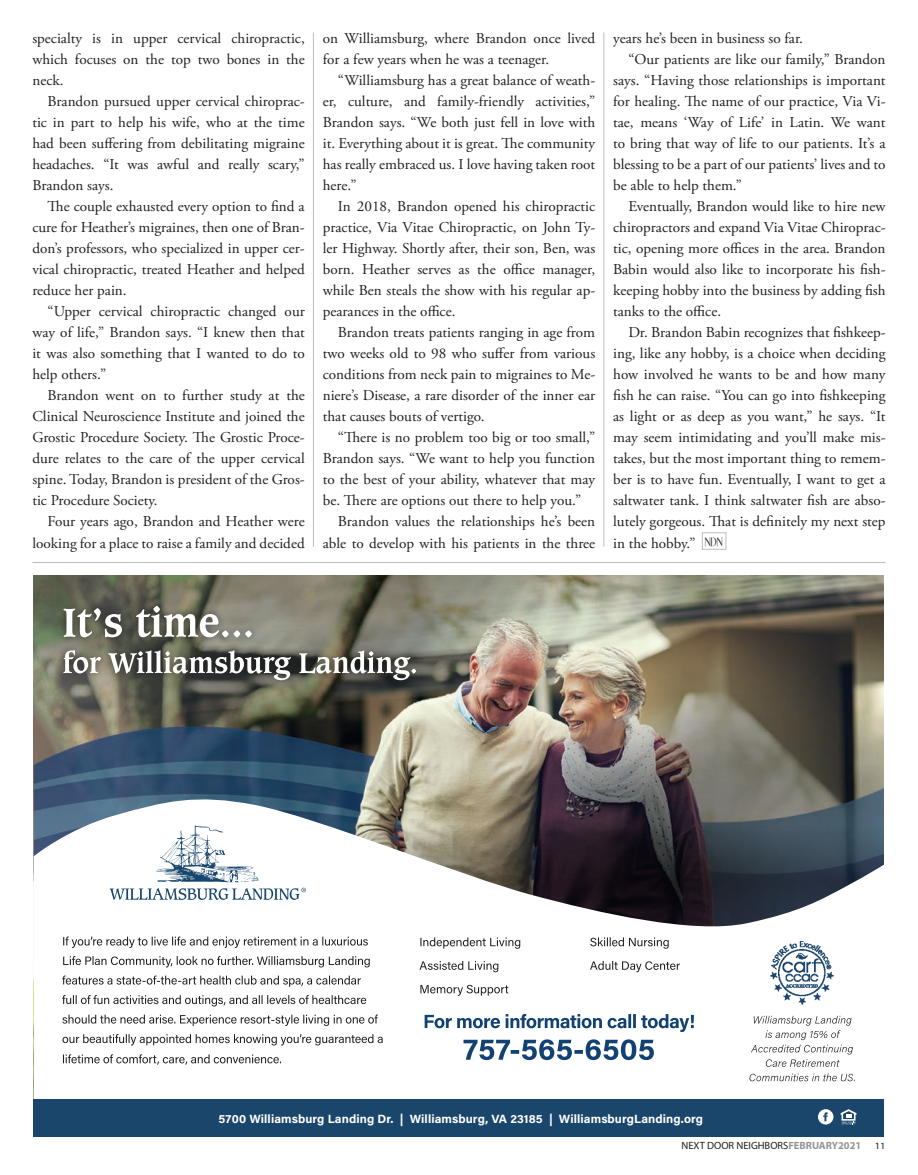
<style>
.page{position:relative;width:918px;height:1175px;background:#fff}
.page>*{position:absolute;margin:0;border:0;box-sizing:border-box;transform-origin:0 0}
.t1{font:15px/21px "Adobe Garamond Pro";color:#231f20;text-align:justify}
.t2{font:700 12px "Acumin Pro";letter-spacing:.01em;color:#fff}
.t3{font:10.5px "Myriad Pro";color:#231f20}
.t4{font:9.45px "Myriad Pro";color:#231f20;scale:1.11 1}
.s1{font-family:"Echelon";font-size:12px}
.s2{font-weight:700;color:#939598}
</style>
<div class="page">
<div style="left:702px;top:532px;width:24px;height:17px;border:1px solid #bcbdc0"></div>
<hr style="left:313px;top:32px;width:1px;height:515px;background:#bcbdc0">
<hr style="left:603px;top:32px;width:1px;height:515px;background:#bcbdc0">
<hr style="left:32px;top:562px;width:853px;height:1px;background:#bcbdc0">
<img style="left:34px;top:575px;width:850px;height:224px">
<svg style="left:199px;top:765px;width:685px;height:34px;background:#6b7070"></svg>
<svg style="left:34px;top:799px;width:850px;height:283px"></svg>
<svg style="left:110px;top:825px;width:196px;height:75px"></svg>
<div style="left:33px;top:1099px;width:851px;height:38px;background:#1b466b"></div>
<svg style="left:841px;top:1109px;width:15px;height:15px"></svg>
<svg style="left:590px;top:961px;width:90px;height:11px"></svg>
<svg style="left:590px;top:937px;width:79px;height:11px"></svg>
<svg style="left:420px;top:984px;width:88px;height:11px"></svg>
<svg style="left:420px;top:961px;width:78px;height:11px"></svg>
<svg style="left:420px;top:937px;width:100px;height:11px"></svg>
<svg style="left:63px;top:1054px;width:218px;height:10px"></svg>
<svg style="left:63px;top:1034px;width:320px;height:11px"></svg>
<svg style="left:62px;top:1014px;width:316px;height:12px"></svg>
<svg style="left:62px;top:995px;width:304px;height:11px"></svg>
<svg style="left:62px;top:975px;width:299px;height:11px"></svg>
<svg style="left:63px;top:956px;width:307px;height:11px"></svg>
<svg style="left:63px;top:936px;width:305px;height:12px"></svg>
<svg style="left:749px;top:1073px;width:106px;height:8px"></svg>
<svg style="left:751px;top:1015px;width:102px;height:51px"></svg>
<img style="left:771px;top:941px;width:63px;height:63px">
<div style="left:56px;top:642px;width:368px;height:46px;background:#231f20;opacity:.75"></div>
<svg style="left:63px;top:650px;width:353px;height:30px"></svg>
<div style="left:56px;top:598px;width:204px;height:47px;background:#231f20;opacity:.75"></div>
<svg style="left:63px;top:606px;width:189px;height:31px"></svg>
<svg style="left:818px;top:1109px;width:15px;height:15px"></svg>
<svg style="left:464px;top:1039px;width:190px;height:21px"></svg>
<svg style="left:425px;top:1013px;width:269px;height:19px"></svg>
<p class="t1" style="left:32px;top:29px;width:274px">specialty is in upper cervical chiropractic, which focuses on the top two bones in the neck.</p>
<p class="t1" style="left:32px;top:92px;width:274px;text-indent:15px">Brandon pursued upper cervical chiroprac&shy;tic in part to help his wife, who at the time had been suffering from debilitating migraine headaches. “It was awful and really scary,” Brandon says.</p>
<p class="t1" style="left:32px;top:197px;width:274px;text-indent:15px">The couple exhausted every option to find a cure for Heather’s migraines, then one of Bran&shy;don’s professors, who specialized in upper cer&shy;vical chiropractic, treated Heather and helped reduce her pain.</p>
<p class="t1" style="left:32px;top:302px;width:274px;text-indent:15px">“Upper cervical chiropractic changed our way of life,” Brandon says. “I knew then that it was also something that I wanted to do to help others.”</p>
<p class="t1" style="left:32px;top:386px;width:274px;text-indent:15px">Brandon went on to further study at the Clinical Neuroscience Institute and joined the Grostic Procedure Society. The Grostic Proce&shy;dure relates to the care of the upper cervical spine. Today, Brandon is president of the Gros&shy;tic Procedure Society.</p>
<p class="t1" style="left:32px;top:512px;width:274px;text-align:right">Four years ago, Brandon and Heather were looking for a place to raise a family and decided</p>
<p class="t1" style="left:323px;top:29px;width:274px">on Williamsburg, where Brandon once lived for a few years when he was a teenager.</p>
<p class="t1" style="left:323px;top:71px;width:274px;text-indent:15px">“Williamsburg has a great balance of weath&shy;er, culture, and family-friendly activities,” Brandon says. “We both just fell in love with it. Everything about it is great. The community has really embraced us. I love having taken root here.”</p>
<p class="t1" style="left:323px;top:197px;width:274px;text-indent:15px">In 2018, Brandon opened his chiropractic practice, Via Vitae Chiropractic, on John Ty&shy;ler Highway. Shortly after, their son, Ben, was born. Heather serves as the office manager, while Ben steals the show with his regular ap&shy;pearances in the office.</p>
<p class="t1" style="left:323px;top:323px;width:274px;text-indent:15px">Brandon treats patients ranging in age from two weeks old to 98 who suffer from various conditions from neck pain to migraines to Me&shy;niere’s Disease, a rare disorder of the inner ear that causes bouts of vertigo.</p>
<p class="t1" style="left:338px;top:428px;width:259px">“There is no problem too big or too small,”</p>
<p class="t1" style="left:323px;top:449px;width:274px">Brandon says. “We want to help you function</p>
<p class="t1" style="left:323px;top:470px;width:274px">to the best of your ability, whatever that may</p>
<p class="t1" style="left:323px;top:491px;width:260px">be. There are options out there to help you.”</p>
<p class="t1" style="left:338px;top:512px;width:259px">Brandon values the relationships he’s been</p>
<p class="t1" style="left:323px;top:533px;width:274px">able to develop with his patients in the three</p>
<p class="t1" style="left:613px;top:29px;width:191px">years he’s been in business so far.</p>
<p class="t1" style="left:628px;top:50px;width:259px">“Our patients are like our family,” Brandon</p>
<p class="t1" style="left:613px;top:71px;width:274px">says. “Having those relationships is important</p>
<p class="t1" style="left:613px;top:92px;width:274px">for healing. The name of our practice, Via Vi-</p>
<p class="t1" style="left:613px;top:113px;width:274px">tae, means ‘Way of Life’ in Latin. We want</p>
<p class="t1" style="left:613px;top:134px;width:274px">to bring that way of life to our patients. It’s a</p>
<p class="t1" style="left:613px;top:155px;width:274px">blessing to be a part of our patients’ lives and to</p>
<p class="t1" style="left:613px;top:176px;width:130px">be able to help them.”</p>
<p class="t1" style="left:628px;top:197px;width:259px">Eventually, Brandon would like to hire new</p>
<p class="t1" style="left:613px;top:218px;width:274px">chiropractors and expand Via Vitae Chiroprac-</p>
<p class="t1" style="left:613px;top:239px;width:274px">tic, opening more offices in the area. Brandon</p>
<p class="t1" style="left:613px;top:260px;width:274px">Babin would also like to incorporate his fish-</p>
<p class="t1" style="left:613px;top:281px;width:274px">keeping hobby into the business by adding fish</p>
<p class="t1" style="left:613px;top:302px;width:109px">tanks to the office.</p>
<p class="t1" style="left:628px;top:323px;width:259px">Dr. Brandon Babin recognizes that fishkeep-</p>
<p class="t1" style="left:613px;top:344px;width:274px">ing, like any hobby, is a choice when deciding</p>
<p class="t1" style="left:613px;top:365px;width:274px">how involved he wants to be and how many</p>
<p class="t1" style="left:613px;top:386px;width:274px">fish he can raise. “You can go into fishkeeping</p>
<p class="t1" style="left:613px;top:407px;width:274px">as light or as deep as you want,” he says. “It</p>
<p class="t1" style="left:613px;top:428px;width:274px">may seem intimidating and you’ll make mis-</p>
<p class="t1" style="left:613px;top:449px;width:274px">takes, but the most important thing to remem-</p>
<p class="t1" style="left:613px;top:470px;width:274px">ber is to have fun. Eventually, I want to get a</p>
<p class="t1" style="left:613px;top:491px;width:274px">saltwater tank. I think saltwater fish are abso-</p>
<p class="t1" style="left:613px;top:512px;width:274px">lutely gorgeous. That is definitely my next step</p>
<p class="t1" style="left:613px;top:533px;width:111px">in the hobby.” <span class="s1">NDN</span></p>
<p class="t2" style="left:218px;top:1110px;width:486px">5700 Williamsburg Landing Dr. | Williamsburg, VA 23185 | WilliamsburgLanding.org</p>
<p class="t3" style="left:682px;top:1138px;width:181px">NEXT DOOR NEIGHBORS<span class="s2">FEBRUARY2021</span></p>
<p class="t4" style="left:875px;top:1139px;width:11px">11</p>
</div>
